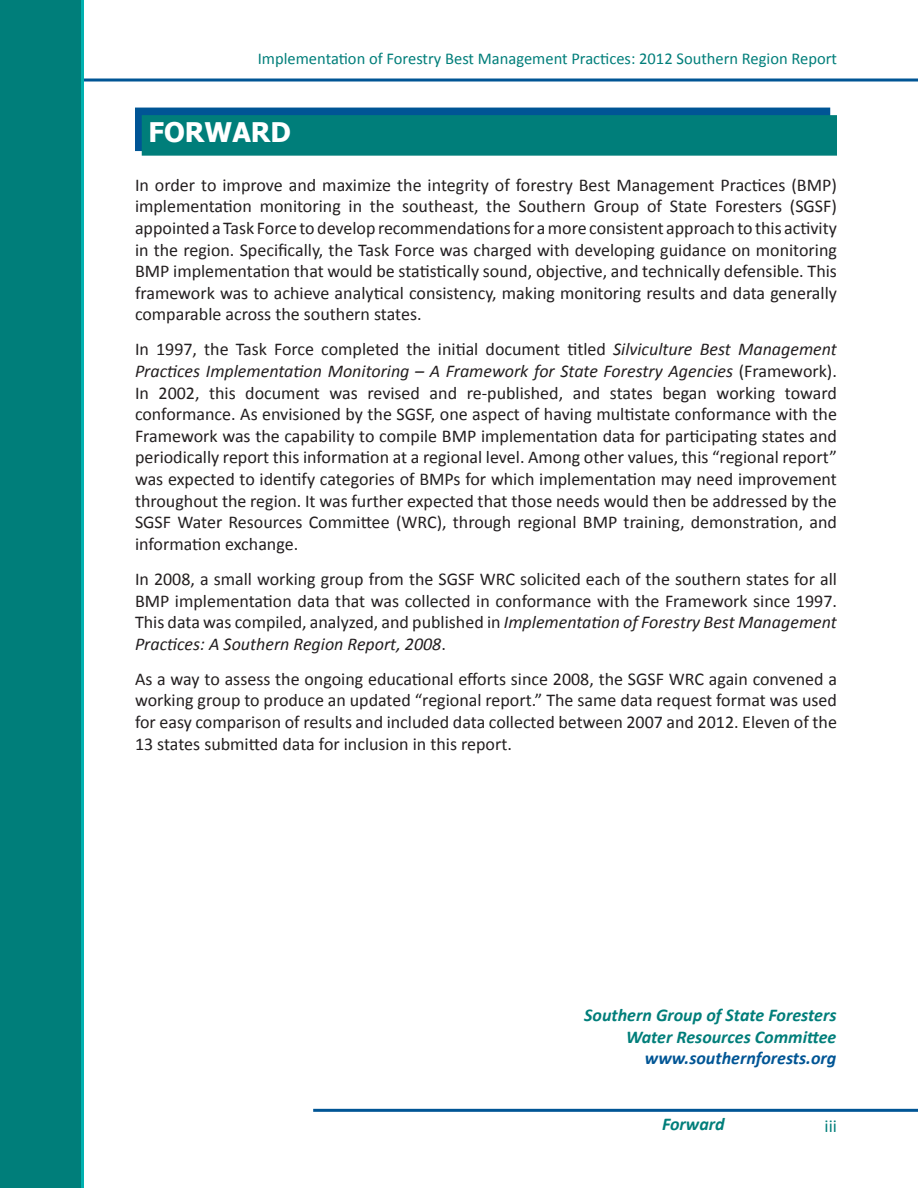
<style>
.page{position:relative;width:918px;height:1188px;background:#fff}
.page>*{position:absolute;margin:0;border:0;box-sizing:border-box;transform-origin:0 0}
.t1{font:700 27px "Tahoma";color:#fff}
.t2{font:18px/21.6px "Calibri";color:#231f20;text-align:justify}
.t3{font:italic 700 18px/21.6px "Calibri";color:#007e7a;text-align:right}
.t4{font:italic 700 18px "Calibri";color:#005595}
.t5{font:18px "Calibri";color:#007e7a}
.t6{font:16.5px "Calibri";color:#007e7a}
.s1{font-style:italic}
</style>
<div class="page">
<hr style="left:0;top:79px;width:918px;height:3px;background:#005595">
<hr style="left:313px;top:1109px;width:605px;height:3px;background:#005595">
<svg style="left:80px;top:0;width:4px;height:1188px;background:#00a4a2"></svg>
<div style="left:0;top:0;width:80px;height:1188px;background:#007e7a"></div>
<div style="left:135px;top:108px;width:695px;height:43px;background:#005595"></div>
<div style="left:142px;top:115px;width:695px;height:41px;background:#007e7a"></div>
<p class="t6" style="left:258px;top:49px;width:581px">Implementation of Forestry Best Management Practices: 2012 Southern Region Report</p>
<h1 class="t1" style="left:148px;top:113px;width:144px">FORWARD</h1>
<p class="t2" style="left:135px;top:173px;width:703px">In order to improve and maximize the integrity of forestry Best Management Practices (BMP) implementation monitoring in the southeast, the Southern Group of State Foresters (SGSF) appointed a Task Force to develop recommendations for a more consistent approach to this activity in the region. Specifically, the Task Force was charged with developing guidance on monitoring BMP implementation that would be statistically sound, objective, and technically defensible. This framework was to achieve analytical consistency, making monitoring results and data generally comparable across the southern states.</p>
<p class="t2" style="left:135px;top:338px;width:704px">In 1997, the Task Force completed the initial document titled <span class="s1">Silviculture Best Management Practices Implementation Monitoring – A Framework for State Forestry Agencies</span> (Framework).<br>In 2002, this document was revised and re-published, and states began working toward conformance. As envisioned by the SGSF, one aspect of having multistate conformance with the Framework was the capability to compile BMP implementation data for participating states and periodically report this information at a regional level. Among other values, this “regional report” was expected to identify categories of BMPs for which implementation may need improvement throughout the region. It was further expected that those needs would then be addressed by the SGSF Water Resources Committee (WRC), through regional BMP training, demonstration, and information exchange.</p>
<p class="t2" style="left:135px;top:567px;width:704px">In 2008, a small working group from the SGSF WRC solicited each of the southern states for all BMP implementation data that was collected in conformance with the Framework since 1997.<br>This data was compiled, analyzed, and published in <span class="s1">Implementation of Forestry Best Management Practices: A Southern Region Report, 2008</span>.</p>
<p class="t2" style="left:135px;top:667px;width:703px">As a way to assess the ongoing educational efforts since 2008, the SGSF WRC again convened a working group to produce an updated “regional report.” The same data request format was used for easy comparison of results and included data collected between 2007 and 2012. Eleven of the 13 states submitted data for inclusion in this report.</p>
<p class="t3" style="left:584px;top:1004px;width:254px">Southern Group of State Foresters<br>Water Resources Committee</p>
<p class="t4" style="left:645px;top:1047px;width:193px">www.southernforests.org</p>
<p class="t3" style="left:662px;top:1113px;width:64px">Forward</p>
<p class="t5" style="left:825px;top:1115px;width:14px">iii</p>
</div>
